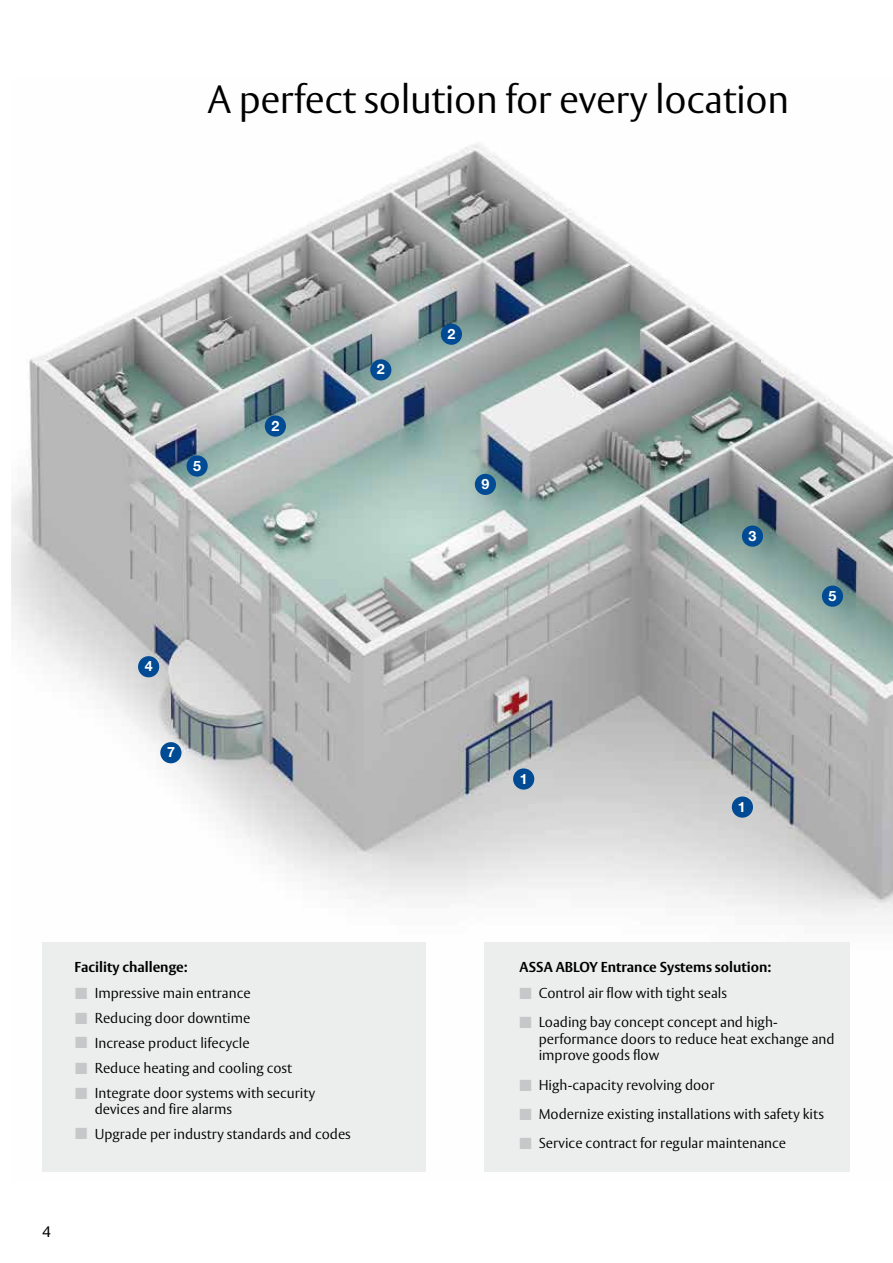
<style>
.page{position:relative;width:893px;height:1263px;background:#fff}
.page>*{position:absolute;margin:0;border:0;box-sizing:border-box;transform-origin:0 0}
.t1{font:300 39px "ASSA Vesta";letter-spacing:-.01em;color:#000}
.t2{font:16.2px/25px "Zapf Dingbats ITC";color:#c6c7c8;text-align:justify}
.t3{font:15px "ASSA Vesta";color:#000}
.t4{font:300 14.25px/25px "ASSA Vesta";color:#000}
.t5{font:700 14.25px "ASSA Vesta";color:#000}
.t6{font:700 14.25px "Helvetica Neue";color:#fff}
</style>
<div class="page">
<img style="left:11px;top:143px;width:882px;height:1029px">
<div style="left:513px;top:768px;width:21px;height:22px;background:#004b93;border-radius:50%"></div>
<div style="left:441px;top:324px;width:21px;height:21px;background:#004b93;border-radius:50%"></div>
<div style="left:822px;top:585px;width:21px;height:22px;background:#004b93;border-radius:50%"></div>
<div style="left:475px;top:474px;width:21px;height:21px;background:#004b93;border-radius:50%"></div>
<div style="left:138px;top:656px;width:21px;height:21px;background:#004b93;border-radius:50%"></div>
<div style="left:742px;top:525px;width:21px;height:22px;background:#004b93;border-radius:50%"></div>
<div style="left:187px;top:455px;width:21px;height:22px;background:#004b93;border-radius:50%"></div>
<div style="left:370px;top:359px;width:21px;height:21px;background:#004b93;border-radius:50%"></div>
<div style="left:265px;top:415px;width:21px;height:22px;background:#004b93;border-radius:50%"></div>
<div style="left:43px;top:942px;width:383px;height:230px;background:#eceded"></div>
<div style="left:484px;top:942px;width:366px;height:230px;background:#eceded"></div>
<div style="left:732px;top:796px;width:21px;height:22px;background:#004b93;border-radius:50%"></div>
<div style="left:160px;top:742px;width:21px;height:21px;background:#004b93;border-radius:50%"></div>
<h1 class="t1" style="left:207px;top:76px;width:583px">A perfect solution for every location</h1>
<p class="t6" style="left:193px;top:457px;width:9px">5</p>
<p class="t6" style="left:271px;top:417px;width:9px">2</p>
<p class="t6" style="left:145px;top:657px;width:9px">4</p>
<p class="t6" style="left:167px;top:743px;width:9px">7</p>
<p class="t6" style="left:377px;top:360px;width:9px">2</p>
<p class="t5" style="left:75px;top:958px;width:115px">Facility challenge:</p>
<p class="t2" style="left:75px;top:981px;width:14px">■ ■ ■ ■ ■</p>
<p class="t2" style="left:75px;top:1121px;width:14px">■</p>
<p class="t4" style="left:95px;top:981px;width:222px">Impressive main entrance<br>Reducing door downtime<br>Increase product lifecycle<br>Reduce heating and cooling cost<br>Integrate door systems with security</p>
<p class="t4" style="left:95px;top:1097px;width:258px">devices and fire alarms<br>Upgrade per industry standards and codes</p>
<p class="t3" style="left:43px;top:1223px;width:10px">4</p>
<p class="t6" style="left:447px;top:325px;width:9px">2</p>
<p class="t6" style="left:481px;top:475px;width:9px">9</p>
<p class="t6" style="left:749px;top:527px;width:9px">3</p>
<p class="t6" style="left:829px;top:587px;width:9px">5</p>
<p class="t6" style="left:520px;top:770px;width:9px">1</p>
<p class="t6" style="left:738px;top:798px;width:9px">1</p>
<p class="t5" style="left:520px;top:958px;width:253px">ASSA ABLOY Entrance Systems solution:</p>
<p class="t4" style="left:539px;top:979px;width:241px;line-height:29.2px">Control air flow with tight seals<br>Loading bay concept concept and high-</p>
<p class="t4" style="left:539px;top:1031px;width:297px;line-height:16.5px">performance doors to reduce heat exchange and improve goods flow</p>
<p class="t4" style="left:539px;top:1071px;width:287px;line-height:29.2px">High-capacity revolving door<br>Modernize existing installations with safety kits<br>Service contract for regular maintenance</p>
<p class="t2" style="left:520px;top:1070px;width:14px;line-height:29.4px">■ ■ ■</p>
</div>
